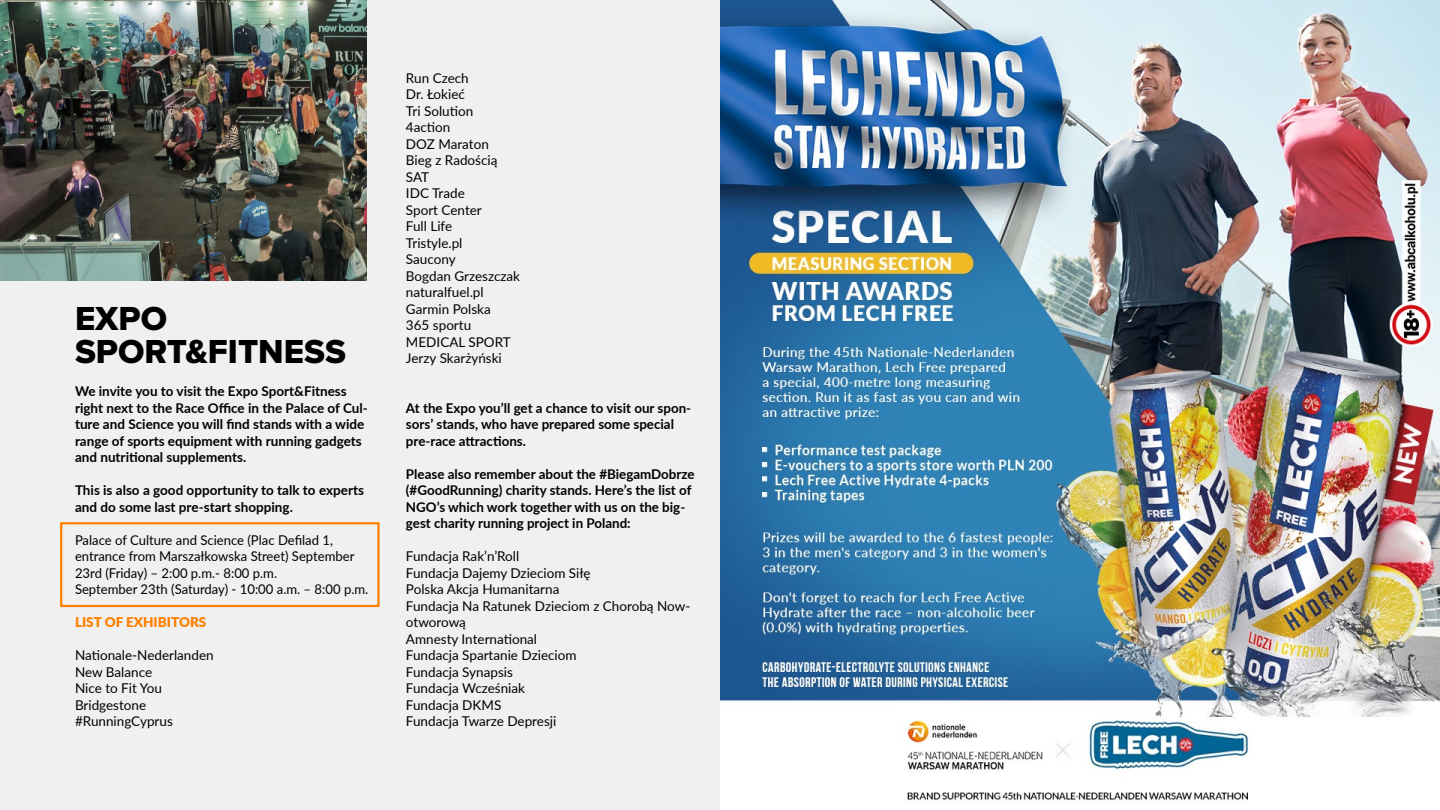
<style>
.page{position:relative;width:1440px;height:810px;background:#fff}
.page>*{position:absolute;margin:0;border:0;box-sizing:border-box;transform-origin:0 0}
.t1{font:34.5px/33px "Proxima Nova Extrabld";color:#000}
.Normal_wrd_11{font:13.5px/16.5px "Lato";color:#000}
.Normal_wrd_11-2{font:700 13.5px/16.5px "Lato";color:#000}
.Normal_wrd_11-3{font:900 13.5px "Lato";color:#ff8000}
</style>
<div class="page">
<div style="left:0;top:0;width:738px;height:810px;background:#f0f0f0"></div>
<img style="left:720px;top:0;width:720px;height:810px">
<img style="left:0;top:0;width:367px;height:280px">
<div style="left:60px;top:522px;width:320px;height:85px;border:2px solid #ff8000"></div>
<p class="t1" style="left:75px;top:304px;width:272px">EXPO<br>SPORT&amp;FITNESS</p>
<p class="Normal_wrd_11-2" style="left:75px;top:382px;width:294px">We invite you to visit the Expo Sport&amp;Fitness right next to the Race Office in the Palace of Cul&shy;ture and Science you will find stands with a wide range of sports equipment with running gadgets and nutritional supplements.</p>
<p class="Normal_wrd_11-2" style="left:75px;top:481px;width:291px">This is also a good opportunity to talk to experts and do some last pre-start shopping.</p>
<p class="Normal_wrd_11" style="left:75px;top:531px;width:281px">Palace of Culture and Science (Plac Defilad 1, entrance from Marszałkowska Street) September<br>23rd (Friday) – 2:00 p.m.- 8:00 p.m.</p>
<p class="Normal_wrd_11" style="left:75px;top:580px;width:295px">September 23th (Saturday) - 10:00 a.m. – 8:00 p.m.</p>
<p class="Normal_wrd_11-3" style="left:75px;top:612px;width:133px">LIST OF EXHIBITORS</p>
<p class="Normal_wrd_11" style="left:75px;top:646px;width:140px">Nationale-Nederlanden</p>
<p class="Normal_wrd_11" style="left:75px;top:663px;width:79px">New Balance</p>
<p class="Normal_wrd_11" style="left:75px;top:679px;width:89px">Nice to Fit You</p>
<p class="Normal_wrd_11" style="left:75px;top:696px;width:73px">Bridgestone</p>
<p class="Normal_wrd_11" style="left:75px;top:712px;width:99px">#RunningCyprus</p>
<p class="Normal_wrd_11" style="left:406px;top:69px;width:64px">Run Czech</p>
<p class="Normal_wrd_11" style="left:406px;top:85px;width:60px">Dr. Łokieć</p>
<p class="Normal_wrd_11" style="left:406px;top:102px;width:69px">Tri Solution</p>
<p class="Normal_wrd_11" style="left:406px;top:118px;width:46px">4action</p>
<p class="Normal_wrd_11" style="left:406px;top:135px;width:84px">DOZ Maraton</p>
<p class="Normal_wrd_11" style="left:406px;top:151px;width:93px">Bieg z Radością</p>
<p class="Normal_wrd_11" style="left:406px;top:168px;width:25px">SAT</p>
<p class="Normal_wrd_11" style="left:406px;top:184px;width:60px">IDC Trade</p>
<p class="Normal_wrd_11" style="left:406px;top:201px;width:77px">Sport Center</p>
<p class="Normal_wrd_11" style="left:406px;top:217px;width:48px">Full Life</p>
<p class="Normal_wrd_11" style="left:406px;top:234px;width:58px">Tristyle.pl</p>
<p class="Normal_wrd_11" style="left:406px;top:250px;width:51px">Saucony</p>
<p class="Normal_wrd_11" style="left:406px;top:267px;width:116px">Bogdan Grzeszczak</p>
<p class="Normal_wrd_11" style="left:406px;top:283px;width:79px">naturalfuel.pl</p>
<p class="Normal_wrd_11" style="left:406px;top:300px;width:86px">Garmin Polska</p>
<p class="Normal_wrd_11" style="left:406px;top:316px;width:67px">365 sportu</p>
<p class="Normal_wrd_11" style="left:406px;top:333px;width:106px">MEDICAL SPORT</p>
<p class="Normal_wrd_11" style="left:406px;top:349px;width:97px">Jerzy Skarżyński</p>
<p class="Normal_wrd_11-2" style="left:406px;top:399px;width:287px">At the Expo you’ll get a chance to visit our spon&shy;sors’ stands, who have prepared some special pre-race attractions.</p>
<p class="Normal_wrd_11-2" style="left:406px;top:465px;width:290px">Please also remember about the #BiegamDobrze (#GoodRunning) charity stands. Here’s the list of NGO’s which work together with us on the big&shy;gest charity running project in Poland:</p>
<p class="Normal_wrd_11" style="left:406px;top:547px;width:115px">Fundacja Rak’n’Roll</p>
<p class="Normal_wrd_11" style="left:406px;top:564px;width:186px">Fundacja Dajemy Dzieciom Siłę</p>
<p class="Normal_wrd_11" style="left:406px;top:580px;width:155px">Polska Akcja Humanitarna</p>
<p class="Normal_wrd_11" style="left:406px;top:597px;width:286px">Fundacja Na Ratunek Dzieciom z Chorobą Now&shy;otworową</p>
<p class="Normal_wrd_11" style="left:406px;top:630px;width:133px">Amnesty International</p>
<p class="Normal_wrd_11" style="left:406px;top:646px;width:172px">Fundacja Spartanie Dzieciom</p>
<p class="Normal_wrd_11" style="left:406px;top:663px;width:108px">Fundacja Synapsis</p>
<p class="Normal_wrd_11" style="left:406px;top:679px;width:121px">Fundacja Wcześniak</p>
<p class="Normal_wrd_11" style="left:406px;top:696px;width:97px">Fundacja DKMS</p>
<p class="Normal_wrd_11" style="left:406px;top:712px;width:152px">Fundacja Twarze Depresji</p>
</div>
